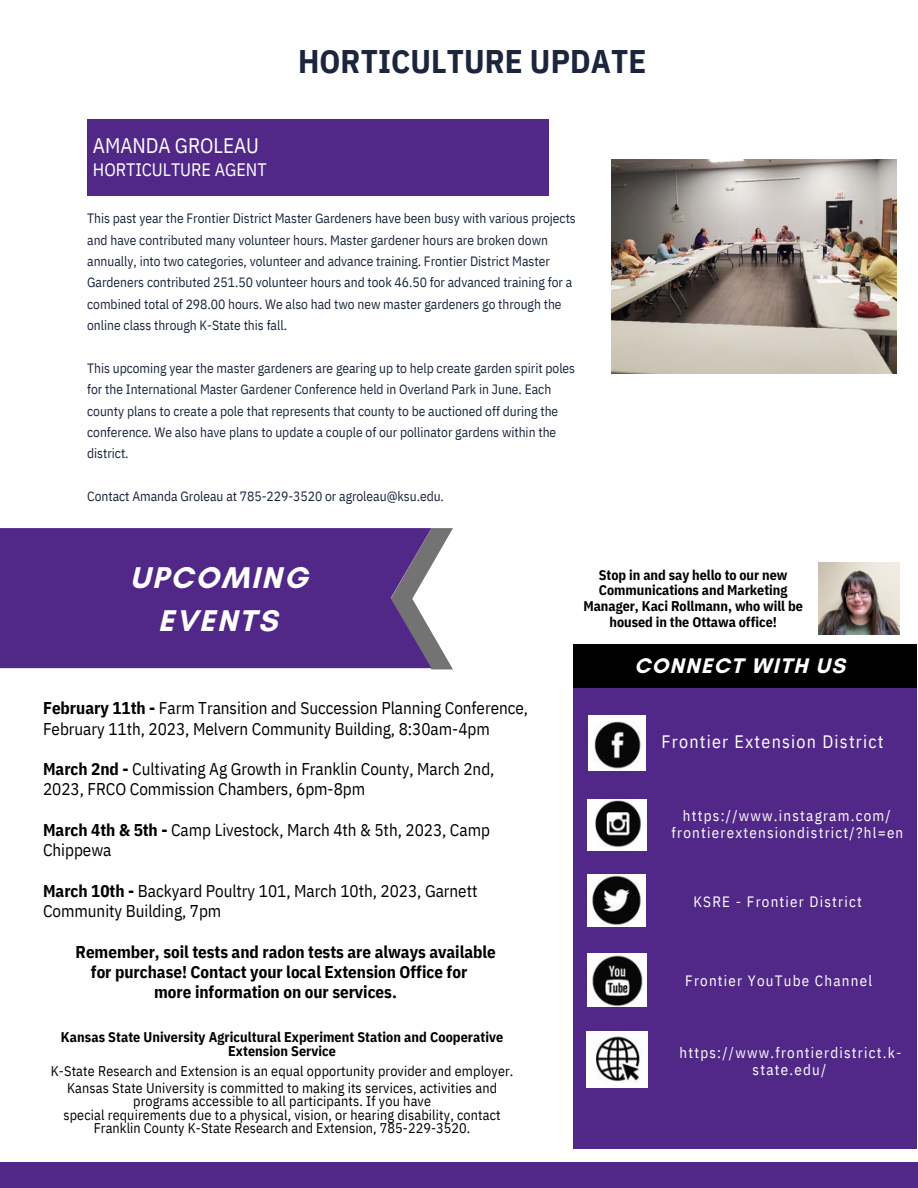
<style>
.page{position:relative;width:918px;height:1188px;background:#fff}
.page>*{position:absolute;margin:0;border:0;box-sizing:border-box;transform-origin:0 0}
.t1{font:700 32.7px "IBM Plex Sans Cond";letter-spacing:.005em;color:#1b253c}
.t2{font:700 30.6px/43.8px "Glacial Indifference";letter-spacing:.07em;color:#fff;text-align:center}
.t3{font:700 21.6px "Glacial Indifference";letter-spacing:.07em;color:#fff}
.t4{font:21px "IBM Plex Sans Cond";color:#fff}
.t5{font:18px "IBM Plex Sans Cond";letter-spacing:.07em;color:#fff}
.t6{font:18px "IBM Plex Sans Cond";color:#fff}
.t7{font:17.1px/20.2px "IBM Plex Sans Cond";color:#000}
.t8{font:700 17.1px "IBM Plex Sans Cond";color:#000}
.t9{font:15px/16.8px "IBM Plex Sans Cond";letter-spacing:.08em;color:#fff;text-align:center}
.t10{font:14.1px/13.5px "IBM Plex Sans Cond";letter-spacing:.01em;color:#000;text-align:center}
.t11{font:700 14.1px/15.8px "IBM Plex Sans Cond";color:#000;text-align:center}
.t12{font:13.5px/21.3px "IBM Plex Sans Cond";color:#1b253c}
.s1{font-weight:700}
</style>
<div class="page">
<div style="left:87px;top:119px;width:461px;height:77px;background:#512888"></div>
<svg style="left:391px;top:528px;width:62px;height:141px"></svg>
<div style="left:0;top:528px;width:431px;height:140px;background:#512888"></div>
<div style="left:0;top:1162px;width:918px;height:26px;background:#512888"></div>
<div style="left:573px;top:644px;width:345px;height:505px;background:#512888"></div>
<div style="left:573px;top:644px;width:345px;height:44px;background:#000"></div>
<img style="left:589px;top:716px;width:57px;height:55px">
<img style="left:588px;top:800px;width:58px;height:50px">
<img style="left:587px;top:874px;width:59px;height:52px">
<img style="left:588px;top:953px;width:58px;height:54px">
<img style="left:587px;top:1032px;width:60px;height:55px">
<img style="left:612px;top:160px;width:285px;height:214px">
<img style="left:819px;top:563px;width:81px;height:72px">
<h3 class="t4" style="left:93px;top:132px;width:167px">AMANDA GROLEAU</h3>
<h3 class="t6" style="left:93px;top:157px;width:175px">HORTICULTURE AGENT</h3>
<h1 class="t1" style="left:298px;top:39px;width:350px">HORTICULTURE UPDATE</h1>
<p class="t12" style="left:87px;top:208px;width:490px">This past year the Frontier District Master Gardeners have been busy with various projects and have contributed many volunteer hours. Master gardener hours are broken down annually, into two categories, volunteer and advance training. Frontier District Master Gardeners contributed 251.50 volunteer hours and took 46.50 for advanced training for a combined total of 298.00 hours. We also had two new master gardeners go through the online class through K-State this fall.</p>
<p class="t12" style="left:87px;top:357px;width:490px">This upcoming year the master gardeners are gearing up to help create garden spirit poles for the International Master Gardener Conference held in Overland Park in June. Each county plans to create a pole that represents that county to be auctioned off during the conference. We also have plans to update a couple of our pollinator gardens within the district.</p>
<p class="t12" style="left:87px;top:485px;width:358px">Contact Amanda Groleau at 785-229-3520 or agroleau@ksu.edu.</p>
<h2 class="t2" style="left:130px;top:555px;width:179px">UPCOMING<br>EVENTS</h2>
<p class="t7" style="left:43px;top:698px;width:487px"><span class="s1">February 11th -</span> Farm Transition and Succession Planning Conference,<br>February 11th, 2023, Melvern Community Building, 8:30am-4pm</p>
<p class="t7" style="left:43px;top:759px;width:453px"><span class="s1">March 2nd -</span> Cultivating Ag Growth in Franklin County, March 2nd,<br>2023, FRCO Commission Chambers, 6pm-8pm</p>
<p class="t7" style="left:43px;top:819px;width:448px"><span class="s1">March 4th &amp; 5th -</span> Camp Livestock, March 4th &amp; 5th, 2023, Camp<br>Chippewa</p>
<p class="t7" style="left:43px;top:880px;width:436px"><span class="s1">March 10th -</span> Backyard Poultry 101, March 10th, 2023, Garnett<br>Community Building, 7pm</p>
<p class="t8" style="left:76px;top:940px;width:422px">Remember, soil tests and radon tests are always available</p>
<p class="t8" style="left:91px;top:960px;width:378px">for purchase! Contact your local Extension Office for</p>
<p class="t8" style="left:154px;top:981px;width:244px">more information on our services.</p>
<p class="t11" style="left:61px;top:1030px;width:444px;line-height:13.5px">Kansas State University Agricultural Experiment Station and Cooperative<br>Extension Service</p>
<p class="t10" style="left:51px;top:1062px;width:464px;line-height:16.8px">K-State Research and Extension is an equal opportunity provider and employer.<br>Kansas State University is committed to making its services, activities and</p>
<p class="t10" style="left:63px;top:1094px;width:439px">programs accessible to all participants. If you have<br>special requirements due to a physical, vision, or hearing disability, contact<br>Franklin County K-State Research and Extension, 785-229-3520.</p>
<p class="t11" style="left:583px;top:566px;width:221px">Stop in and say hello to our new<br>Communications and Marketing<br>Manager, Kaci Rollmann, who will be housed in the Ottawa office!</p>
<h3 class="t3" style="left:634px;top:653px;width:212px">CONNECT WITH US</h3>
<h3 class="t5" style="left:662px;top:730px;width:224px">Frontier Extension District</h3>
<p class="t9" style="left:672px;top:807px;width:233px">https://www.instagram.com/ frontierextensiondistrict/?hl=en</p>
<p class="t9" style="left:693px;top:893px;width:170px">KSRE - Frontier District</p>
<p class="t9" style="left:685px;top:972px;width:188px">Frontier YouTube Channel</p>
<p class="t9" style="left:680px;top:1044px;width:224px">https://www.frontierdistrict.k&shy;state.edu/</p>
</div>
